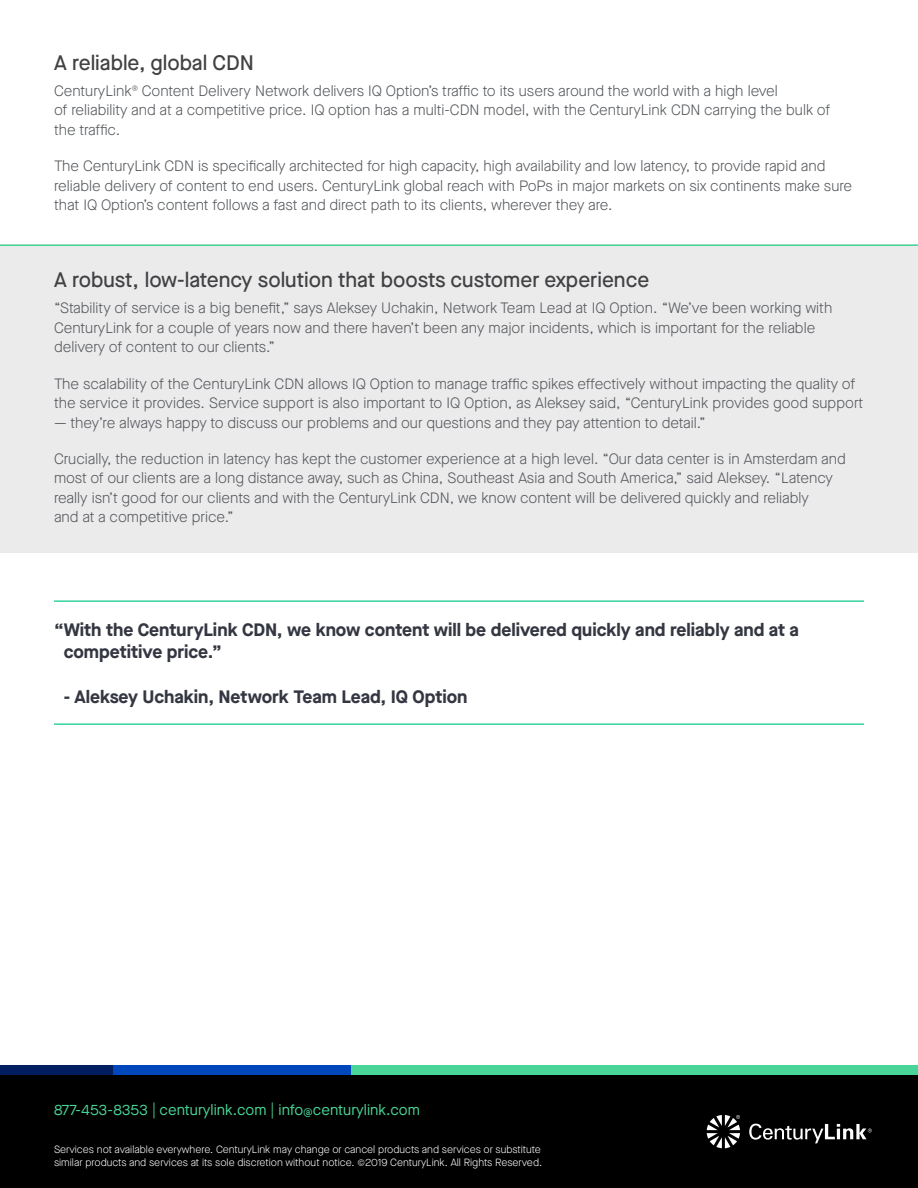
<style>
.page{position:relative;width:918px;height:1188px;background:#fff}
.page>*{position:absolute;margin:0;border:0;box-sizing:border-box;transform-origin:0 0}
.Heading_-_1_column{font:500 21px "Maison Neue";color:#414042}
.Quote_with_Bar{font:700 18px/22.5px "Maison Neue";color:#343741}
.Body_Copy{font:300 15px/19.5px "Maison Neue";color:#53565a}
.Body_-_1_Column{font:300 15px/19.5px "Maison Neue";color:#53565a}
.t1{font:15px "Maison Neue";color:#48d597}
.t2{font:300 10.5px/13.5px "Maison Neue";color:#fff}
.s1{font-size:12px}
</style>
<div class="page">
<div style="left:0;top:1070px;width:918px;height:118px;background:#000"></div>
<div style="left:351px;top:1065px;width:567px;height:10px;background:#48d597"></div>
<div style="left:0;top:1065px;width:113px;height:10px;background:#001e60"></div>
<div style="left:113px;top:1065px;width:238px;height:10px;background:#0047bb"></div>
<svg style="left:707px;top:1115px;width:33px;height:33px"></svg>
<svg style="left:749px;top:1123px;width:123px;height:20px"></svg>
<div style="left:0;top:244px;width:918px;height:309px;background:#ebebec"></div>
<hr style="left:0;top:244px;width:918px;height:2px;background:#48d597">
<hr style="left:54px;top:600px;width:810px;height:2px;background:#36d399">
<hr style="left:54px;top:723px;width:810px;height:2px;background:#36d399">
<p class="Heading_-_1_column" style="left:54px;top:48px;width:201px">A reliable, global CDN</p>
<p class="Body_-_1_Column" style="left:54px;top:81px;width:778px">CenturyLink<sup>®</sup> Content Delivery Network delivers IQ Option’s traffic to its users around the world with a high level<br>of reliability and at a competitive price. IQ option has a multi-CDN model, with the CenturyLink CDN carrying the bulk of the traffic.</p>
<p class="Body_-_1_Column" style="left:54px;top:156px;width:800px">The CenturyLink CDN is specifically architected for high capacity, high availability and low latency, to provide rapid and reliable delivery of content to end users. CenturyLink global reach with PoPs in major markets on six continents make sure that IQ Option’s content follows a fast and direct path to its clients, wherever they are.</p>
<p class="Heading_-_1_column" style="left:54px;top:266px;width:597px">A robust, low-latency solution that boosts customer experience</p>
<p class="Body_Copy" style="left:54px;top:298px;width:780px">“Stability of service is a big benefit,” says Aleksey Uchakin, Network Team Lead at IQ Option. “We’ve been working with<br>CenturyLink for a couple of years now and there haven’t been any major incidents, which is important for the reliable delivery of content to our clients.”</p>
<p class="Body_Copy" style="left:54px;top:374px;width:811px">The scalability of the CenturyLink CDN allows IQ Option to manage traffic spikes effectively without impacting the quality of the service it provides. Service support is also important to IQ Option, as Aleksey said, “CenturyLink provides good support</p>
<p class="Body_Copy" style="left:54px;top:413px;width:653px">— they’re always happy to discuss our problems and our questions and they pay attention to detail.”</p>
<p class="Body_Copy" style="left:54px;top:449px;width:793px">Crucially, the reduction in latency has kept the customer experience at a high level. “Our data center is in Amsterdam and most of our clients are a long distance away, such as China, Southeast Asia and South America,” said Aleksey. “Latency really isn’t good for our clients and with the CenturyLink CDN, we know content will be delivered quickly and reliably<br>and at a competitive price.”</p>
<p class="Quote_with_Bar" style="left:64px;top:618px;width:737px;text-indent:-10px">“With the CenturyLink CDN, we know content will be delivered quickly and reliably and at a competitive price.”</p>
<p class="Quote_with_Bar" style="left:64px;top:685px;width:405px">- Aleksey Uchakin, Network Team Lead, IQ Option</p>
<p class="t1" style="left:54px;top:1100px;width:367px">877-453-8353 | centurylink.com | info<span class="s1">@</span>centurylink.com</p>
<p class="t2" style="left:54px;top:1142px;width:490px">Services not available everywhere. CenturyLink may change or cancel products and services or substitute similar products and services at its sole discretion without notice. ©2019 CenturyLink. All Rights Reserved.</p>
</div>
